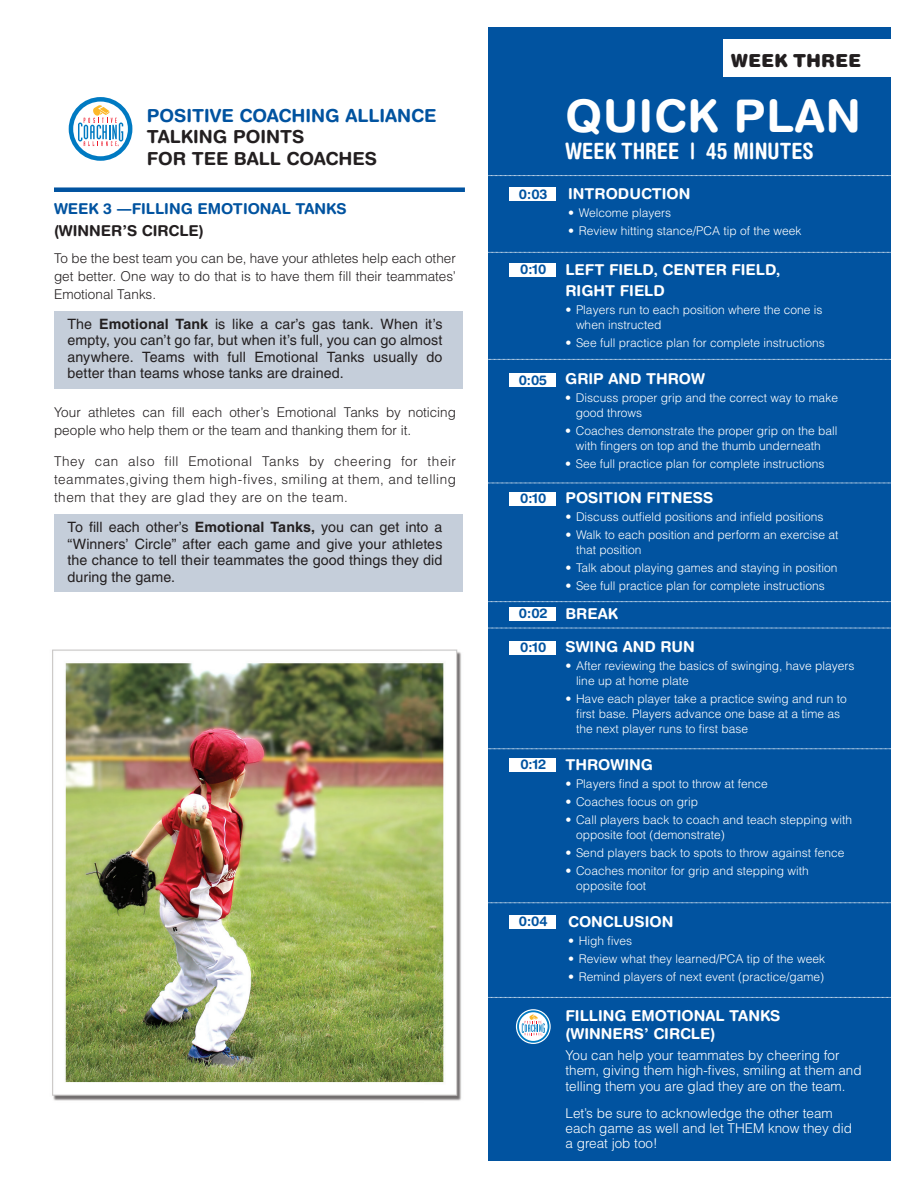
<style>
.page{position:relative;width:918px;height:1188px;background:#fff}
.page>*{position:absolute;margin:0;border:0;box-sizing:border-box;transform-origin:0 0}
.t1{font:700 45px "Helvetica Rounded";letter-spacing:.02em;color:#fff}
.t2{font:700 condensed 22.5px "Helvetica Rounded";color:#fff}
.t3{font:700 18px/21.6px "Helvetica Rounded";color:#231f20}
.t4{font:700 18px "Helvetica Rounded";color:#0153a0}
.t5{font:900 18px "Helvetica Rounded";color:#231f20}
.t6{font:700 15px/21.6px "Helvetica Rounded";color:#fff}
.t7{font:700 15px "Helvetica Rounded";color:#0153a0}
.t8{font:700 15px "Helvetica Rounded";color:#231f20}
.t9{font:14.25px/16.5px "Helvetica";letter-spacing:.005em;color:#231f20;text-align:justify}
.t10{font:300 13.5px/18px "Helvetica";letter-spacing:.005em;color:#231f20;text-align:justify}
.t11{font:300 13.5px/15px "Helvetica";color:#fff}
.t12{font:700 13.5px "Helvetica Rounded";color:#0153a0}
.t13{font:300 12px/15px "Helvetica";color:#fff}
.s1{font-weight:700}
.s2{font-size:13.5px;color:#0153a0}
</style>
<div class="page">
<div style="left:488px;top:0;width:430px;height:1188px;background:#0153a0"></div>
<svg style="left:516px;top:1009px;width:35px;height:35px"></svg>
<div style="left:517px;top:1010px;width:32px;height:33px;border:2px solid #007ac2;border-radius:50%"></div>
<svg style="left:522px;top:1014px;width:23px;height:22px"></svg>
<div style="left:510px;top:187px;width:46px;height:14px;background:#fff"></div>
<div style="left:510px;top:263px;width:46px;height:14px;background:#fff"></div>
<div style="left:510px;top:607px;width:46px;height:14px;background:#fff"></div>
<div style="left:510px;top:915px;width:46px;height:14px;background:#fff"></div>
<div style="left:723px;top:40px;width:195px;height:37px;background:#fff"></div>
<svg style="left:488px;top:252px;width:402px;height:1px"></svg>
<div style="left:510px;top:492px;width:46px;height:14px;background:#fff"></div>
<div style="left:510px;top:641px;width:46px;height:14px;background:#fff"></div>
<svg style="left:488px;top:483px;width:402px;height:1px"></svg>
<svg style="left:488px;top:175px;width:402px;height:1px"></svg>
<div style="left:509px;top:373px;width:47px;height:14px;background:#fff"></div>
<svg style="left:488px;top:359px;width:402px;height:1px"></svg>
<div style="left:510px;top:758px;width:46px;height:14px;background:#fff"></div>
<svg style="left:488px;top:628px;width:402px;height:1px"></svg>
<svg style="left:488px;top:749px;width:402px;height:1px"></svg>
<svg style="left:488px;top:601px;width:402px;height:1px"></svg>
<svg style="left:488px;top:903px;width:402px;height:1px"></svg>
<svg style="left:488px;top:997px;width:402px;height:1px"></svg>
<img style="left:52px;top:649px;width:409px;height:452px">
<div style="left:54px;top:311px;width:409px;height:77px;background:#c5ceda"></div>
<div style="left:54px;top:514px;width:409px;height:78px;background:#c5ceda"></div>
<div style="left:54px;top:187px;width:411px;height:5px;background:#0153a0"></div>
<div style="left:69px;top:97px;width:63px;height:64px;border:4px solid #007ac2;border-radius:50%"></div>
<svg style="left:78px;top:105px;width:45px;height:41px"></svg>
<div style="left:0;top:0;width:918px;height:1188px;border:27px solid #fff"></div>
<h3 class="t4" style="left:147px;top:104px;width:291px">POSITIVE COACHING ALLIANCE</h3>
<h3 class="t3" style="left:147px;top:126px;width:232px">TALKING POINTS<br>FOR TEE BALL COACHES</h3>
<p class="t7" style="left:54px;top:200px;width:294px">WEEK 3 —FILLING EMOTIONAL TANKS</p>
<p class="t8" style="left:54px;top:221px;width:151px">(WINNER’S CIRCLE)</p>
<p class="t10" style="left:54px;top:249px;width:403px">To be the best team you can be, have your athletes help each other get better. One way to do that is to have them fill their teammates’ Emotional Tanks.</p>
<p class="t9" style="left:68px;top:316px;width:377px">The <span class="s1">Emotional Tank</span> is like a car’s gas tank. When it’s empty, you can’t go far, but when it’s full, you can go almost anywhere. Teams with full Emotional Tanks usually do better than teams whose tanks are drained.</p>
<p class="t10" style="left:54px;top:403px;width:403px">Your athletes can fill each other’s Emotional Tanks by noticing people who help them or the team and thanking them for it.</p>
<p class="t10" style="left:54px;top:452px;width:404px">They can also fill Emotional Tanks by cheering for their teammates,giving them high-fives, smiling at them, and telling them that they are glad they are on the team.</p>
<p class="t9" style="left:68px;top:519px;width:377px">To fill each other’s <span class="s1">Emotional Tanks,</span> you can get into a “Winners’ Circle” after each game and give your athletes the chance to tell their teammates the good things they did during the game.</p>
<p class="t12" style="left:519px;top:186px;width:30px">0:03</p>
<p class="t12" style="left:520px;top:261px;width:28px">0:10</p>
<h3 class="t5" style="left:731px;top:49px;width:132px">WEEK THREE</h3>
<h1 class="t1" style="left:565px;top:89px;width:297px">QUICK PLAN</h1>
<h2 class="t2" style="left:565px;top:138px;width:250px">WEEK THREE | 45 MINUTES</h2>
<p class="t6" style="left:568px;top:183px;width:124px">INTRODUCTION</p>
<p class="t13" style="left:568px;top:205px;width:104px">• Welcome players</p>
<p class="t13" style="left:568px;top:223px;width:235px">• Review hitting stance/PCA tip of the week</p>
<p class="t6" style="left:566px;top:258px;width:216px">LEFT FIELD, CENTER FIELD,<br>RIGHT FIELD</p>
<p class="t13" style="left:576px;top:302px;width:248px;text-indent:-10px">• Players run to each position where the cone is when instructed</p>
<p class="t13" style="left:566px;top:335px;width:261px">• See full practice plan for complete instructions</p>
<p class="t6" style="left:519px;top:368px;width:188px"><span class="s2">0:05</span> GRIP AND THROW</p>
<p class="t13" style="left:576px;top:390px;width:264px;text-indent:-10px">• Discuss proper grip and the correct way to make good throws</p>
<p class="t13" style="left:565px;top:423px;width:274px;text-align:center">• Coaches demonstrate the proper grip on the ball with fingers on top and the thumb underneath</p>
<p class="t13" style="left:565px;top:456px;width:261px">• See full practice plan for complete instructions</p>
<p class="t12" style="left:520px;top:490px;width:28px">0:10</p>
<p class="t6" style="left:566px;top:487px;width:149px">POSITION FITNESS</p>
<p class="t13" style="left:566px;top:509px;width:259px">• Discuss outfield positions and infield positions</p>
<p class="t13" style="left:576px;top:527px;width:264px;text-indent:-10px">• Walk to each position and perform an exercise at that position</p>
<p class="t13" style="left:566px;top:560px;width:273px">• Talk about playing games and staying in position</p>
<p class="t13" style="left:566px;top:578px;width:261px">• See full practice plan for complete instructions</p>
<p class="t12" style="left:519px;top:605px;width:30px">0:02</p>
<p class="t6" style="left:566px;top:602px;width:54px">BREAK</p>
<p class="t12" style="left:520px;top:639px;width:28px">0:10</p>
<p class="t6" style="left:566px;top:636px;width:131px">SWING AND RUN</p>
<p class="t13" style="left:576px;top:658px;width:280px;text-indent:-10px">• After reviewing the basics of swinging, have players line up at home plate</p>
<p class="t13" style="left:576px;top:691px;width:272px;text-indent:-10px">• Have each player take a practice swing and run to first base. Players advance one base at a time as the next player runs to first base</p>
<p class="t12" style="left:520px;top:756px;width:27px">0:12</p>
<p class="t6" style="left:566px;top:753px;width:89px">THROWING</p>
<p class="t13" style="left:566px;top:776px;width:204px">• Players find a spot to throw at fence</p>
<p class="t13" style="left:566px;top:794px;width:134px">• Coaches focus on grip</p>
<p class="t13" style="left:576px;top:812px;width:278px;text-indent:-10px">• Call players back to coach and teach stepping with opposite foot (demonstrate)</p>
<p class="t13" style="left:566px;top:845px;width:281px">• Send players back to spots to throw against fence</p>
<p class="t13" style="left:576px;top:863px;width:234px;text-indent:-10px">• Coaches monitor for grip and stepping with opposite foot</p>
<p class="t12" style="left:519px;top:913px;width:30px">0:04</p>
<p class="t6" style="left:568px;top:910px;width:107px">CONCLUSION</p>
<p class="t13" style="left:568px;top:933px;width:65px">• High fives</p>
<p class="t13" style="left:568px;top:951px;width:258px">• Review what they learned/PCA tip of the week</p>
<p class="t13" style="left:568px;top:969px;width:257px">• Remind players of next event (practice/game)</p>
<p class="t6" style="left:566px;top:1006px;width:217px;line-height:18px">FILLING EMOTIONAL TANKS (WINNERS’ CIRCLE)</p>
<p class="t11" style="left:566px;top:1047px;width:298px">You can help your teammates by cheering for them, giving them high-fives, smiling at them and</p>
<p class="t11" style="left:566px;top:1073px;width:282px;line-height:27px">telling them you are glad they are on the team.<br>Let’s be sure to acknowledge the other team</p>
<p class="t11" style="left:566px;top:1121px;width:288px">each game as well and let THEM know they did a great job too!</p>
</div>
